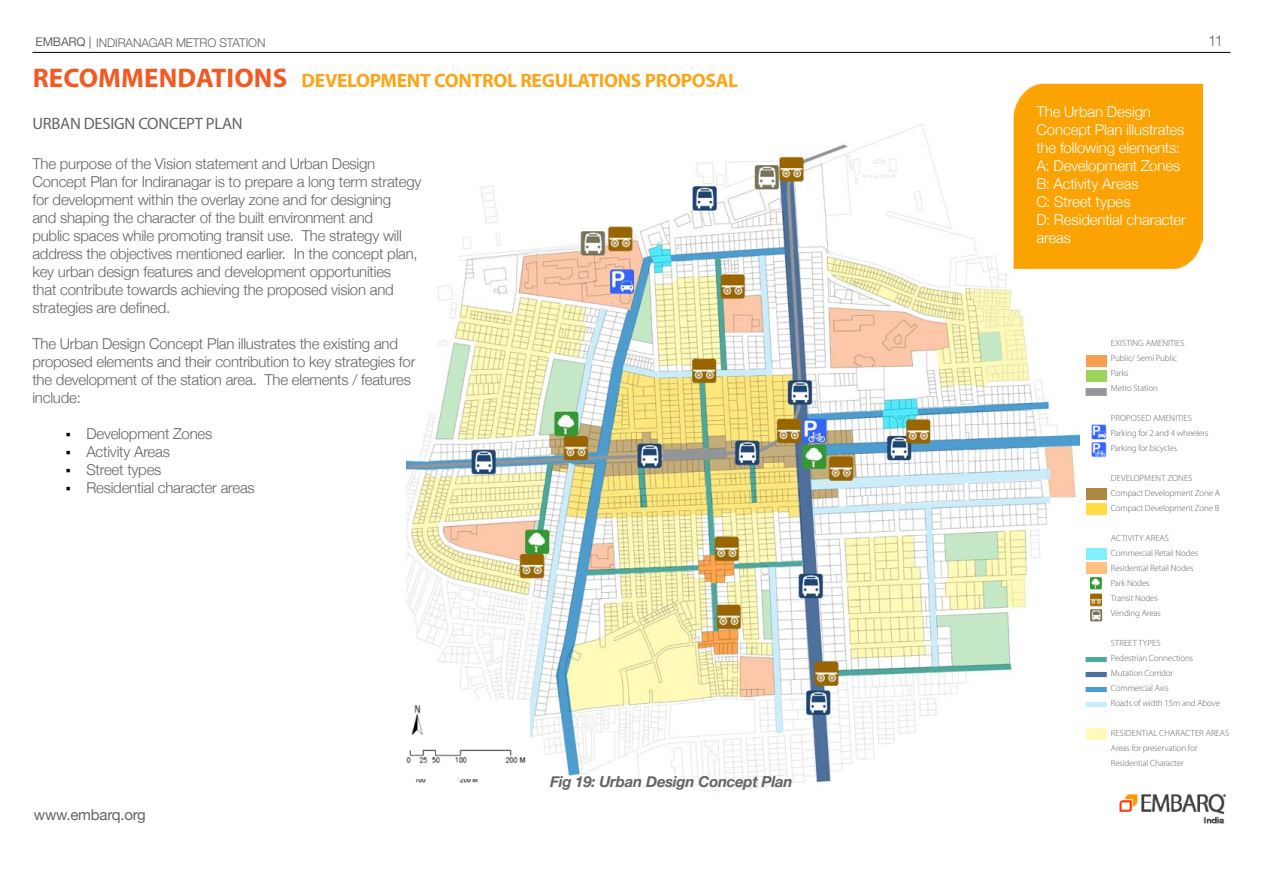
<style>
.page{position:relative;width:1263px;height:893px;background:#fff}
.page>*{position:absolute;margin:0;border:0;box-sizing:border-box;transform-origin:0 0}
.t1{font:700 27px "Myriad Pro";letter-spacing:.005em;color:#f15a22}
.t2{font:700 19.5px "Myriad Pro";letter-spacing:-.015em;color:#faa61a}
.t3{font:16.5px "Myriad Pro";letter-spacing:-.015em;color:#636466}
.t4{font:italic 700 15.15px "Helvetica Neue";letter-spacing:-.015em;color:#636466}
.t5{font:300 15px/18px "Helvetica Neue";letter-spacing:-.015em;color:#636466}
.t6{font:300 15px/18px "Helvetica Neue";letter-spacing:-.005em;color:#fff}
.t7{font:15px "Helvetica Neue";letter-spacing:-.015em;color:#636466}
.t8{font:300 12px "Helvetica Neue";letter-spacing:-.01em;color:#636466}
.t9{font:300 9px/15px "Myriad Pro";letter-spacing:-.015em;color:#636466}
.s1{font-weight:400}
</style>
<div class="page">
<hr style="left:32px;top:52px;width:1198px;height:1px;background:#000">
<img style="left:1119px;top:793px;width:107px;height:31px">
<img style="left:406px;top:124px;width:673px;height:668px">
<div style="left:1013px;top:83px;width:189px;height:185px;background:#fca304"></div>
<div style="left:324px;top:694px;width:131px;height:78px;background:#fff"></div>
<img style="left:406px;top:701px;width:123px;height:78px">
<img style="left:1090px;top:609px;width:13px;height:13px">
<img style="left:1090px;top:577px;width:12px;height:13px">
<img style="left:1090px;top:593px;width:12px;height:13px">
<img style="left:1091px;top:424px;width:16px;height:34px">
<div style="left:1086px;top:355px;width:20px;height:11px;background:#f89e51"></div>
<div style="left:1086px;top:370px;width:20px;height:12px;background:#9bd35b"></div>
<div style="left:1086px;top:488px;width:20px;height:12px;background:#ae8841"></div>
<div style="left:1086px;top:503px;width:20px;height:12px;background:#ffdc44"></div>
<div style="left:1086px;top:548px;width:20px;height:12px;background:#82f0ff"></div>
<div style="left:1086px;top:562px;width:20px;height:12px;background:#fdbf82"></div>
<div style="left:1086px;top:728px;width:20px;height:12px;background:#fffab8"></div>
<div style="left:1085px;top:657px;width:22px;height:5px;background:#4ca99e"></div>
<div style="left:1085px;top:388px;width:22px;height:8px;background:#94959a"></div>
<div style="left:1085px;top:672px;width:22px;height:5px;background:#4d6f9c"></div>
<div style="left:1085px;top:687px;width:22px;height:5px;background:#4c9cd1"></div>
<div style="left:1085px;top:702px;width:22px;height:5px;background:#c8edfd"></div>
<p class="t8" style="left:36px;top:33px;width:231px"><span class="s1">EMBARQ |</span> INDIRANAGAR METRO STATION</p>
<h1 class="t1" style="left:33px;top:61px;width:238px">RECOMMEN DATIONS</h1>
<h2 class="t2" style="left:301px;top:68px;width:108px">DEVELOPMENT</h2>
<h2 class="t2" style="left:434px;top:68px;width:98px">CONTROL REGULATI</h2>
<h2 class="t2" style="left:604px;top:68px;width:113px">ONS PROPOSAL</h2>
<p class="t5" style="left:1208px;top:31px;width:16px">11</p>
<p class="t3" style="left:32px;top:114px;width:21px">URBAN</p>
<p class="t3" style="left:84px;top:114px;width:141px">DESIGN CONCEPT PLAN</p>
<p class="t6" style="left:1036px;top:102px;width:151px">The Urban Design<br>Concept Plan illustrates the following elements:<br>A: Development Zones<br>B: Activity Areas<br>C: Street types<br>D: Residential character areas</p>
<p class="t5" style="left:32px;top:153px;width:390px">The purpose of the Vision statement and Urban Design Concept Plan for Indiranagar is to prepare a long term strategy for development within the overlay zone and for designing<br>and shaping the character of the built environment and<br>public spaces while promoting transit use. The strategy will address the objectives mentioned earlier. In the concept plan, key urban design features and development opportunities<br>that contribute towards achieving the proposed vision and strategies are defined.</p>
<p class="t5" style="left:32px;top:333px;width:385px">The Urban Design Concept Plan illustrates the existing and proposed elements and their contribution to key strategies for the development of the station area. The elements / features include:</p>
<p class="t5" style="left:86px;top:423px;width:170px">Development Zones<br>Activity Areas<br>Street types<br>Residential character areas</p>
<p class="t9" style="left:1111px;top:335px;width:68px;text-indent:35px">amenities<br>Public/ Semi Public<br>Parks<br>Metro Station</p>
<p class="t9" style="left:1111px;top:410px;width:11px">Proposed</p>
<p class="t9" style="left:1111px;top:335px;width:14px">Existing</p>
<p class="t9" style="left:1111px;top:410px;width:99px;text-indent:42px">Amenities<br>Parking for 2 and 4 wheelers<br>Parking for bicycles</p>
<p class="t9" style="left:1111px;top:470px;width:21px">Development</p>
<p class="t9" style="left:1111px;top:470px;width:111px;text-indent:57px">Zones<br>Compact Development Zone A<br>Compact Development Zone B</p>
<p class="t9" style="left:1111px;top:530px;width:89px">Activity Areas<br>Commercial Retail Nodes<br>Residential Retail Nodes<br>Park Nodes<br>Transit Nodes<br>Vending Areas</p>
<p class="t9" style="left:1111px;top:635px;width:10px">Street</p>
<p class="t9" style="left:1111px;top:635px;width:111px;text-indent:27px">Types<br>Pedestrian Connections<br>Mutation Corridor<br>Commercial Axis<br>Roads of width 15m and Above</p>
<p class="t9" style="left:1111px;top:725px;width:10px">Residential</p>
<p class="t9" style="left:1159px;top:725px;width:17px">Character</p>
<p class="t9" style="left:1206px;top:725px;width:11px">Areas</p>
<p class="t9" style="left:1111px;top:740px;width:88px">Areas for preservation for<br>Residential Character</p>
<p class="t7" style="left:34px;top:801px;width:113px">www.embarq.org</p>
<p class="t4" style="left:550px;top:769px;width:244px">Fig 19: Urban Design Concept Plan</p>
</div>
